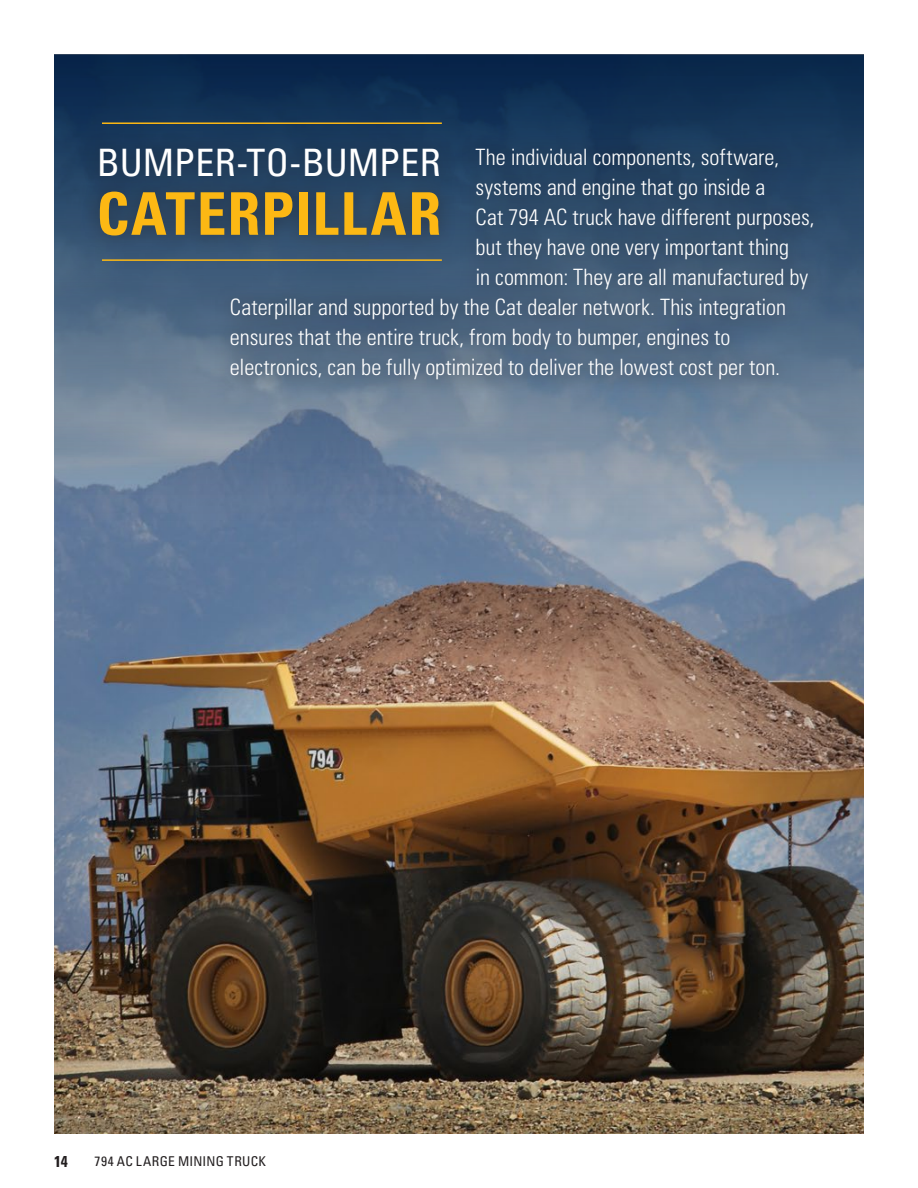
<style>
.page{position:relative;width:918px;height:1188px;background:#fff}
.page>*{position:absolute;margin:0;border:0;box-sizing:border-box;transform-origin:0 0}
.Heading_1{font:700 condensed 58.95px "Univers LT Std";letter-spacing:.025em;color:#fcb814}
.Heading_1-2{font:condensed 37.8px "Univers LT Std";color:#fff}
.Copy{font:300 condensed 22.5px "Univers LT Std";color:#fff}
.t1{font:700 condensed 15.75px "Univers LT Std";color:#231f20}
.t2{font:condensed 13.5px "Univers LT Std";letter-spacing:.025em;color:#231f20}
</style>
<div class="page">
<img style="left:54px;top:521px;width:810px;height:613px">
<svg style="left:54px;top:54px;width:810px;height:467px;background:#7588a1"></svg>
<svg style="left:54px;top:55px;width:809px;height:440px;background:#4a637f"></svg>
<div style="left:213px;top:131px;width:617px;height:264px;background:#231f20;opacity:.75"></div>
<hr style="left:102px;top:259px;width:340px;height:2px;background:#fcb814">
<hr style="left:102px;top:122px;width:340px;height:2px;background:#fcb814">
<div style="left:82px;top:130px;width:375px;height:124px;background:#231f20;opacity:.48"></div>
<p class="Heading_1-2" style="left:97px;top:139px;width:345px">BUMPER-TO-BUMPER</p>
<p class="Heading_1" style="left:97px;top:178px;width:346px">CATERPILLAR</p>
<p class="Copy" style="left:476px;top:143px;width:305px">The individual components, software,</p>
<p class="Copy" style="left:476px;top:173px;width:291px">systems and engine that go inside a</p>
<p class="Copy" style="left:476px;top:203px;width:340px">Cat 794 AC truck have different purposes,</p>
<p class="Copy" style="left:476px;top:233px;width:315px">but they have one very important thing</p>
<p class="Copy" style="left:476px;top:263px;width:334px">in common: They are all manufactured by</p>
<p class="Copy" style="left:230px;top:293px;width:558px">Caterpillar and supported by the Cat dealer network. This integration</p>
<p class="Copy" style="left:230px;top:323px;width:502px">ensures that the entire truck, from body to bumper, engines to</p>
<p class="Copy" style="left:230px;top:353px;width:552px">electronics, can be fully optimized to deliver the lowest cost per ton.</p>
<p class="t1" style="left:54px;top:1151px;width:15px">14</p>
<p class="t2" style="left:94px;top:1153px;width:173px">794 AC LARGE MINING TRUCK</p>
</div>
